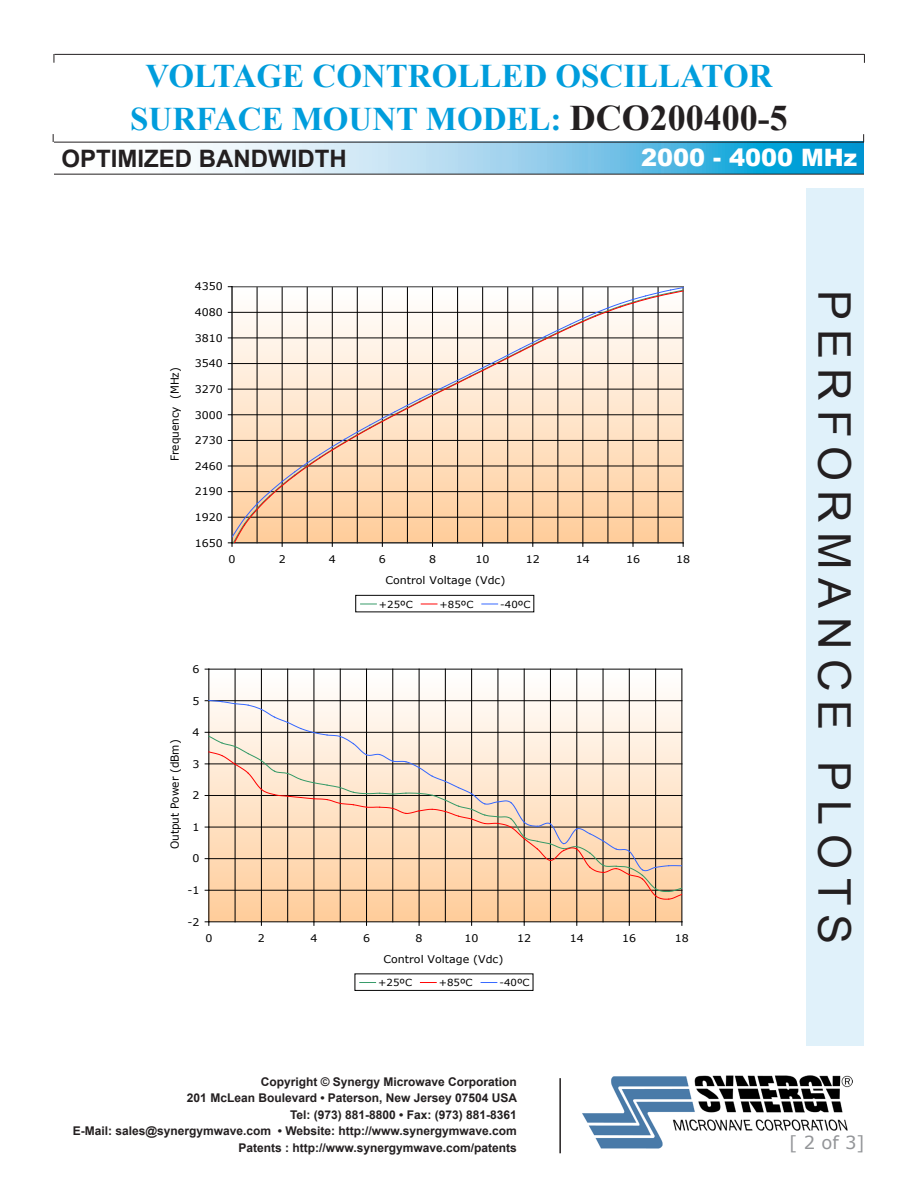
<style>
.page{position:relative;width:918px;height:1188px;background:#fff}
.page>*{position:absolute;margin:0;border:0;box-sizing:border-box;transform-origin:0 0}
.t1{font:45px "Arial";letter-spacing:.2em;color:#231f20}
.t2{font:700 33px/43.2px "Times New Roman";color:#009ddc;text-align:center}
.t3{font:700 24px "Arial";color:#231f20}
.t4{font:900 24px "Arial";color:#fff}
.t5{font:18px "Verdana";color:#939598}
.t6{font:700 12px/16.5px "Arial";color:#231f20;text-align:right}
.t7{font:11.1px "Verdana";color:#000;scale:.95 1}
.t8{font:10.5px "Verdana";color:#000;scale:1.05 1}
.t9{font:9.75px "Verdana";color:#000;scale:1.05 1}
.s1{font-size:36px;color:#231f20}
</style>
<div class="page">
<svg style="left:54px;top:143px;width:810px;height:31px"></svg>
<hr style="left:54px;top:174px;width:810px;height:1px;background:#231f20">
<hr style="left:54px;top:54px;width:810px;height:1px;background:#231f20">
<hr style="left:54px;top:142px;width:810px;height:1px;background:#231f20">
<img style="left:582px;top:1075px;width:271px;height:73px">
<hr style="left:559px;top:1078px;width:2px;height:75px;background:#231f20">
<div style="left:806px;top:188px;width:58px;height:858px;background:#e0f1fa"></div>
<svg style="left:210px;top:670px;width:472px;height:252px"></svg>
<hr style="left:209px;top:669px;width:473px;height:1px;background:#000">
<hr style="left:235px;top:669px;width:1px;height:253px;background:#000">
<hr style="left:287px;top:669px;width:1px;height:253px;background:#000">
<hr style="left:340px;top:669px;width:1px;height:253px;background:#000">
<hr style="left:393px;top:669px;width:1px;height:253px;background:#000">
<hr style="left:445px;top:669px;width:1px;height:253px;background:#000">
<hr style="left:498px;top:669px;width:1px;height:253px;background:#000">
<hr style="left:550px;top:669px;width:1px;height:253px;background:#000">
<hr style="left:603px;top:669px;width:1px;height:253px;background:#000">
<hr style="left:655px;top:669px;width:1px;height:253px;background:#000">
<hr style="left:261px;top:669px;width:1px;height:253px;background:#000">
<hr style="left:314px;top:669px;width:1px;height:253px;background:#000">
<hr style="left:366px;top:669px;width:1px;height:253px;background:#000">
<hr style="left:419px;top:669px;width:1px;height:253px;background:#000">
<hr style="left:471px;top:669px;width:1px;height:253px;background:#000">
<hr style="left:524px;top:669px;width:1px;height:253px;background:#000">
<hr style="left:577px;top:669px;width:1px;height:253px;background:#000">
<hr style="left:629px;top:669px;width:1px;height:253px;background:#000">
<hr style="left:682px;top:669px;width:1px;height:253px;background:#000">
<hr style="left:209px;top:669px;width:1px;height:253px;background:#000">
<hr style="left:209px;top:922px;width:473px;height:1px;background:#000">
<svg style="left:205px;top:700px;width:477px;height:200px;background:#ead2bb"></svg>
<svg style="left:360px;top:982px;width:16px;height:1px"></svg>
<svg style="left:420px;top:982px;width:16px;height:1px"></svg>
<svg style="left:481px;top:982px;width:16px;height:1px"></svg>
<svg style="left:228px;top:286px;width:456px;height:260px;background:#e8d1bb"></svg>
<div style="left:356px;top:595px;width:178px;height:17px;border:1px solid #000"></div>
<svg style="left:361px;top:604px;width:15px;height:1px"></svg>
<svg style="left:421px;top:604px;width:16px;height:1px"></svg>
<svg style="left:482px;top:604px;width:16px;height:1px"></svg>
<h2 class="t2" style="left:130px;top:54px;width:659px">VOLTAGE CONTROLLED OSCILLATOR<br>SURFACE MOUNT MODEL: <span class="s1">DCO200400-5</span></h2>
<h3 class="t3" style="left:62px;top:142px;width:287px">OPTIMIZED BANDWIDTH</h3>
<h3 class="t4" style="left:641px;top:140px;width:218px">2000 - 4000 MHz</h3>
<p class="t8" style="left:195px;top:279px;width:28px">4350</p>
<p class="t8" style="left:195px;top:305px;width:28px">4080</p>
<p class="t7" style="left:167px;top:461px;width:100px;rotate:-90deg">Frequency (MHz)</p>
<p class="t8" style="left:195px;top:331px;width:28px">3810</p>
<p class="t8" style="left:195px;top:356px;width:28px">3540</p>
<p class="t8" style="left:195px;top:382px;width:28px">3270</p>
<p class="t8" style="left:195px;top:408px;width:28px">3000</p>
<p class="t8" style="left:195px;top:433px;width:28px">2730</p>
<p class="t8" style="left:195px;top:459px;width:28px">2460</p>
<p class="t8" style="left:195px;top:484px;width:28px">2190</p>
<p class="t8" style="left:195px;top:510px;width:28px">1920</p>
<p class="t8" style="left:195px;top:536px;width:28px">1650</p>
<p class="t8" style="left:229px;top:552px;width:8px">0</p>
<p class="t8" style="left:279px;top:552px;width:8px">2</p>
<p class="t8" style="left:329px;top:552px;width:8px">4</p>
<p class="t8" style="left:379px;top:552px;width:8px">6</p>
<p class="t8" style="left:429px;top:552px;width:8px">8</p>
<p class="t8" style="left:476px;top:552px;width:15px">10</p>
<p class="t8" style="left:526px;top:552px;width:15px">12</p>
<p class="t8" style="left:576px;top:552px;width:15px">14</p>
<p class="t8" style="left:626px;top:552px;width:15px">16</p>
<p class="t8" style="left:676px;top:552px;width:15px">18</p>
<p class="t8" style="left:385px;top:573px;width:116px">Control Voltage (Vdc)</p>
<p class="t9" style="left:379px;top:597px;width:34px">+25ºC</p>
<p class="t9" style="left:440px;top:597px;width:34px">+85ºC</p>
<p class="t9" style="left:500px;top:597px;width:30px">-40ºC</p>
<p class="t7" style="left:167px;top:849px;width:117px;rotate:-90deg">Output Power (dBm)</p>
<p class="t8" style="left:193px;top:662px;width:8px">6</p>
<p class="t8" style="left:193px;top:694px;width:8px">5</p>
<p class="t8" style="left:193px;top:725px;width:8px">4</p>
<p class="t8" style="left:193px;top:757px;width:8px">3</p>
<p class="t8" style="left:193px;top:788px;width:8px">2</p>
<p class="t8" style="left:193px;top:820px;width:8px">1</p>
<p class="t8" style="left:193px;top:851px;width:8px">0</p>
<p class="t8" style="left:188px;top:883px;width:13px">-1</p>
<p class="t8" style="left:188px;top:915px;width:13px">-2</p>
<p class="t8" style="left:205px;top:931px;width:8px">0</p>
<p class="t8" style="left:258px;top:931px;width:8px">2</p>
<p class="t8" style="left:310px;top:931px;width:8px">4</p>
<p class="t8" style="left:363px;top:931px;width:8px">6</p>
<p class="t8" style="left:416px;top:931px;width:8px">8</p>
<p class="t8" style="left:465px;top:931px;width:15px">10</p>
<p class="t8" style="left:517px;top:931px;width:15px">12</p>
<p class="t8" style="left:570px;top:931px;width:15px">14</p>
<p class="t8" style="left:622px;top:931px;width:15px">16</p>
<p class="t8" style="left:675px;top:931px;width:15px">18</p>
<p class="t8" style="left:383px;top:952px;width:116px">Control Voltage (Vdc)</p>
<p class="t9" style="left:378px;top:976px;width:34px">+25ºC</p>
<p class="t9" style="left:439px;top:976px;width:34px">+85ºC</p>
<p class="t9" style="left:499px;top:976px;width:30px">-40ºC</p>
<p class="t6" style="left:73px;top:1074px;width:446px">Copyright © Synergy Microwave Corporation<br>201 McLean Boulevard • Paterson, New Jersey 07504 USA<br>Tel: (973) 881-8800 • Fax: (973) 881-8361<br>E-Mail: sales@synergymwave.com • Website: http://www.synergymwave.com Patents : http://www.synergymwave.com/patents</p>
<h1 class="t1" style="left:864px;top:290px;width:656px;rotate:90deg">PERFORMANCE PLOTS</h1>
<h3 class="t5" style="left:789px;top:1130px;width:77px">[ 2 of 3]</h3>
</div>
